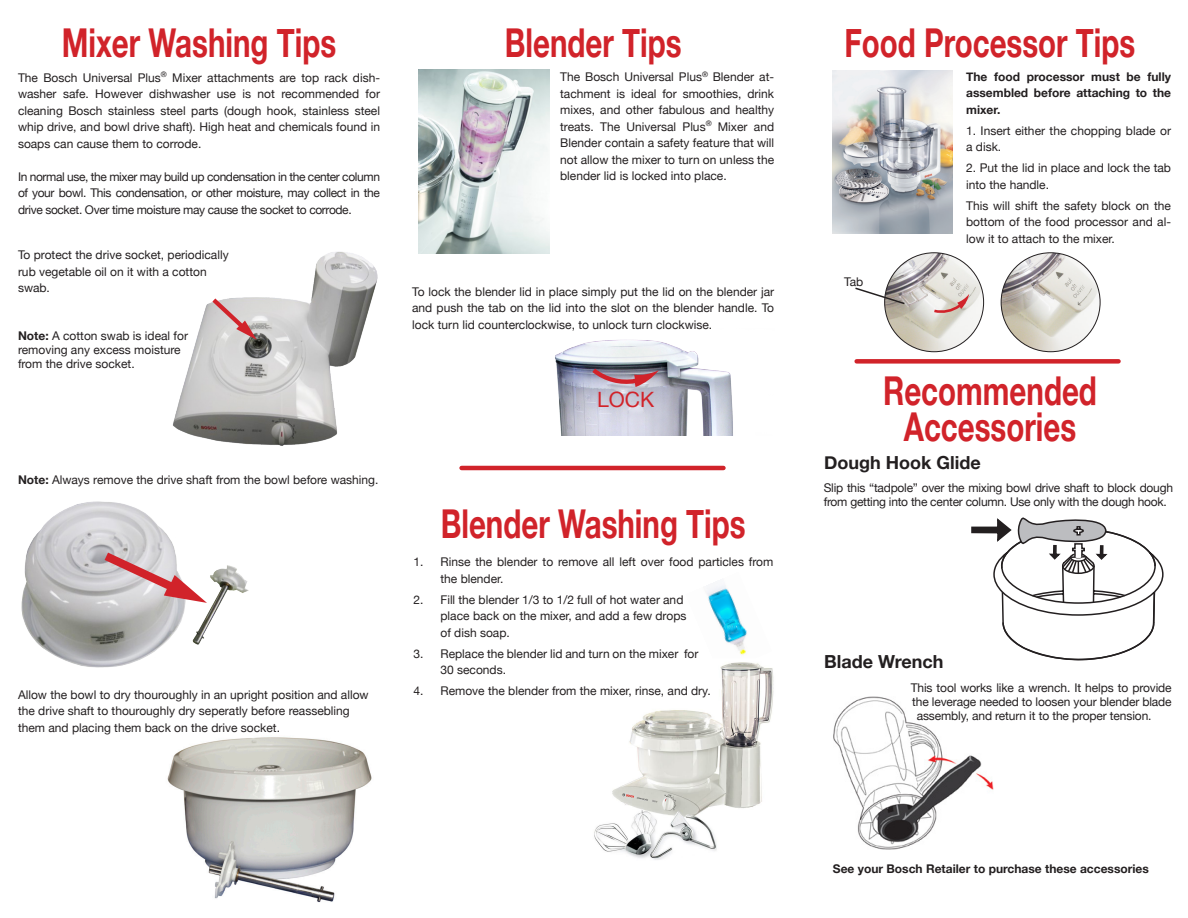
<style>
.page{position:relative;width:1188px;height:918px;background:#fff}
.page>*{position:absolute;margin:0;border:0;box-sizing:border-box;transform-origin:0 0}
.t1{font:700 39.75px "Helvetica Neue";color:#d1232a;scale:.74 1}
.t2{font:21.15px "Helvetica Neue";color:#d1232a}
.t3{font:700 18px "Helvetica Neue";color:#231f20}
.t4{font:12px/16.5px "Helvetica Neue";color:#231f20}
.t5{font:12px/14.4px "Helvetica Neue";letter-spacing:-.02em;color:#231f20}
.t6{font:700 12px/16.5px "Helvetica Neue";color:#231f20;text-align:justify}
.s1{font-weight:700}
</style>
<div class="page">
<img style="left:707px;top:585px;width:40px;height:70px">
<img style="left:594px;top:662px;width:180px;height:198px">
<img style="left:419px;top:70px;width:131px;height:184px">
<img style="left:555px;top:339px;width:178px;height:96px">
<svg style="left:592px;top:369px;width:67px;height:18px"></svg>
<hr style="left:462px;top:466px;width:261px;height:4px;background:#d1232a">
<img style="left:833px;top:70px;width:119px;height:164px">
<div style="left:857px;top:359px;width:262px;height:5px;background:#d1232a"></div>
<img style="left:833px;top:696px;width:160px;height:153px">
<svg style="left:971px;top:517px;width:193px;height:144px"></svg>
<img style="left:885px;top:253px;width:99px;height:99px;border-radius:49px">
<img style="left:1001px;top:253px;width:99px;height:99px;border-radius:49px">
<svg style="left:855px;top:286px;width:51px;height:19px"></svg>
<svg style="left:934px;top:294px;width:35px;height:20px"></svg>
<img style="left:173px;top:251px;width:205px;height:195px">
<svg style="left:212px;top:298px;width:45px;height:42px;background:#d2b7b7"></svg>
<img style="left:21px;top:501px;width:228px;height:167px">
<svg style="left:105px;top:553px;width:102px;height:50px"></svg>
<img style="left:167px;top:737px;width:205px;height:166px">
<p class="t1" style="left:62px;top:19px;width:372px">Mixer Washing Tips</p>
<p class="t4" style="left:18px;top:69px;width:364px;text-align:justify">The Bosch Universal Plus<sup>®</sup> Mixer attachments are top rack dish&shy;washer safe. However dishwasher use is not recommended for cleaning Bosch stainless steel parts (dough hook, stainless steel whip drive, and bowl drive shaft). High heat and chemicals found in soaps can cause them to corrode.</p>
<p class="t4" style="left:18px;top:168px;width:364px;text-align:justify">In normal use, the mixer may build up condensation in the center column of your bowl. This condensation, or other moisture, may collect in the drive socket. Over time moisture may cause the socket to corrode.</p>
<p class="t4" style="left:18px;top:247px;width:212px">To protect the drive socket, periodically rub vegetable oil on it with a cotton swab.</p>
<p class="t4" style="left:18px;top:328px;width:172px;line-height:14.4px"><span class="s1">Note:</span> A cotton swab is ideal for removing any excess moisture from the drive socket.</p>
<p class="t4" style="left:18px;top:472px;width:362px"><span class="s1">Note:</span> Always remove the drive shaft from the bowl before washing.</p>
<p class="t4" style="left:18px;top:686px;width:352px">Allow the bowl to dry thouroughly in an upright position and allow the drive shaft to thouroughly dry seperatly before reassebling them and placing them back on the drive socket.</p>
<p class="t1" style="left:505px;top:18px;width:240px">Blender Tips</p>
<p class="t4" style="left:560px;top:68px;width:216px;text-align:justify">The Bosch Universal Plus<sup>®</sup> Blender at&shy;tachment is ideal for smoothies, drink mixes, and other fabulous and healthy treats. The Universal Plus<sup>®</sup> Mixer and Blender contain a safety feature that will not allow the mixer to turn on unless the blender lid is locked into place.</p>
<p class="t4" style="left:412px;top:283px;width:364px;text-align:justify">To lock the blender lid in place simply put the lid on the blender jar and push the tab on the lid into the slot on the blender handle. To lock turn lid counterclockwise, to unlock turn clockwise.</p>
<p class="t2" style="left:597px;top:387px;width:59px">LOCK</p>
<p class="t1" style="left:441px;top:499px;width:414px">Blender Washing Tips</p>
<p class="t4" style="left:440px;top:553px;width:334px;text-indent:-27px">1. Rinse the blender to remove all left over food particles from the blender.</p>
<p class="t4" style="left:440px;top:591px;width:247px;text-indent:-27px">2. Fill the blender 1/3 to 1/2 full of hot water and place back on the mixer, and add a few drops of dish soap.</p>
<p class="t4" style="left:440px;top:645px;width:259px;text-indent:-27px">3. Replace the blender lid and turn on the mixer for<br>30 seconds.</p>
<p class="t4" style="left:413px;top:682px;width:299px">4. Remove the blender from the mixer, rinse, and dry.</p>
<p class="t1" style="left:844px;top:19px;width:395px">Food Processor Tips</p>
<p class="t6" style="left:966px;top:68px;width:206px">The food processor must be fully assembled before attaching to the mixer.</p>
<p class="t4" style="left:966px;top:122px;width:206px">1. Insert either the chopping blade or a disk.</p>
<p class="t4" style="left:966px;top:159px;width:206px">2. Put the lid in place and lock the tab into the handle.</p>
<p class="t4" style="left:966px;top:197px;width:206px;text-align:justify">This will shift the safety block on the bottom of the food processor and al&shy;low it to attach to the mixer.</p>
<p class="t4" style="left:844px;top:273px;width:21px">Tab</p>
<p class="t1" style="left:883px;top:367px;width:290px">Recommended</p>
<p class="t1" style="left:904px;top:403px;width:234px">Accessories</p>
<p class="t3" style="left:824px;top:451px;width:158px">Dough Hook Glide</p>
<p class="t5" style="left:824px;top:480px;width:351px">Slip this “tadpole” over the mixing bowl drive shaft to block dough from getting into the center column. Use only with the dough hook.</p>
<p class="t3" style="left:824px;top:650px;width:121px">Blade Wrench</p>
<p class="t4" style="left:911px;top:679px;width:263px">This tool works like a wrench. It helps to provide</p>
<p class="t4" style="left:912px;top:693px;width:261px">the leverage needed to loosen your blender blade</p>
<p class="t4" style="left:917px;top:708px;width:236px">assembly, and return it to the proper tension.</p>
<p class="t6" style="left:833px;top:860px;width:318px">See your Bosch Retailer to purchase these accessories</p>
</div>
